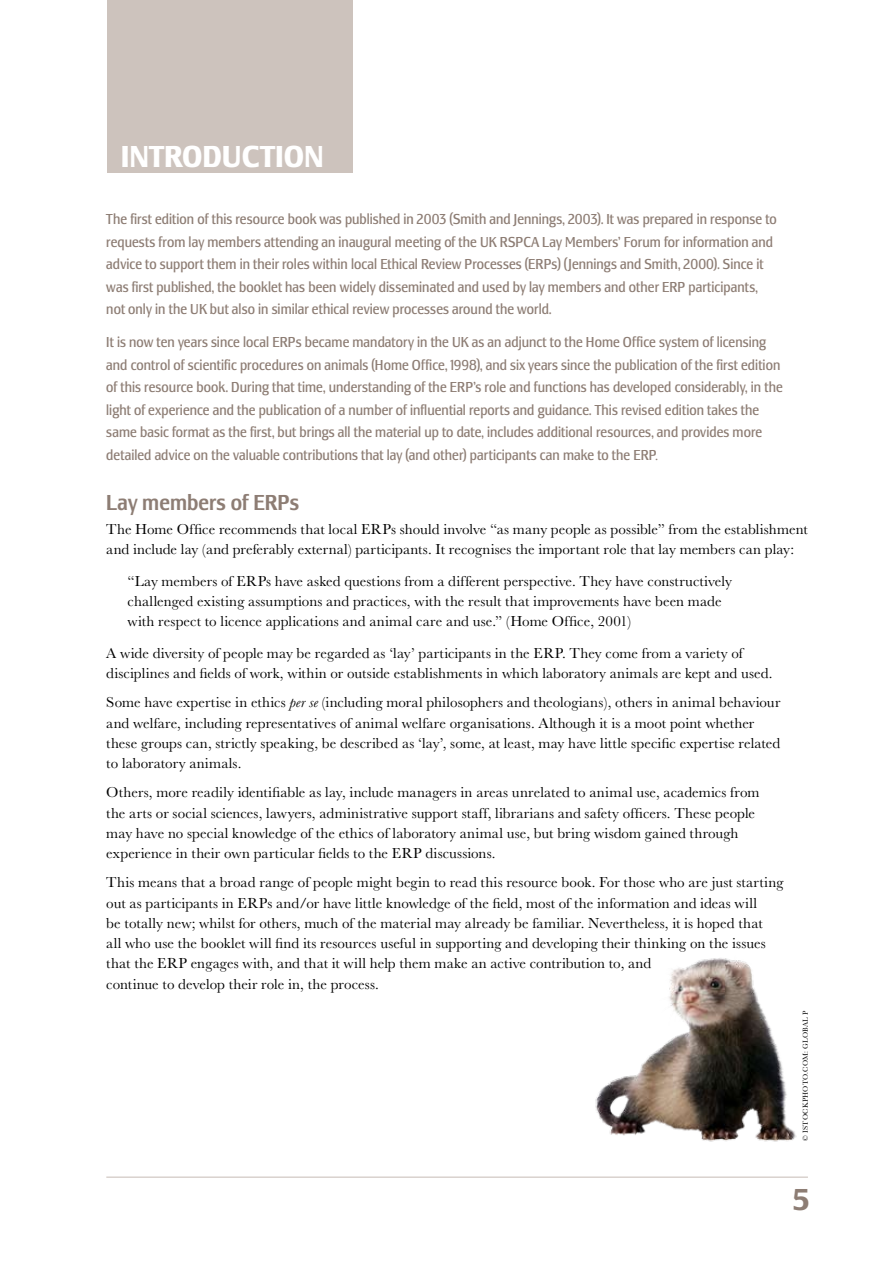
<style>
.page{position:relative;width:893px;height:1263px;background:#fff}
.page>*{position:absolute;margin:0;border:0;box-sizing:border-box;transform-origin:0 0}
.t1{font:700 condensed 31.5px "Lesmore";color:#fff}
.t2{font:700 condensed 31.5px "Lesmore";color:#8d7d74}
.t3{font:500 condensed 22.5px "Lesmore";letter-spacing:.005em;color:#8d7d74}
.t4{font:15px/20.2px "Baskerville";letter-spacing:.005em;color:#000}
.t5{font:condensed 15px/22.5px "Lesmore";letter-spacing:.005em;color:#8d7d74}
.t6{font:7.5px "Baskerville";letter-spacing:.03em;color:#000}
.s1{font-family:"Baskerville";font-stretch:normal}
.s2{font-style:italic}
</style>
<div class="page">
<hr style="left:106px;top:1176px;width:702px;height:2px;background:#cdc3bd">
<div style="left:107px;top:0;width:246px;height:173px;background:#cdc3bd"></div>
<img style="left:595px;top:958px;width:202px;height:184px">
<h1 class="t1" style="left:121px;top:138px;width:205px">INTRODUCTION</h1>
<p class="t5" style="left:106px;top:208px;width:672px">The first edition of this resource book was published in 2003 (Smith and Jennings, 2003). It was prepared in response to requests from lay members attending an inaugural meeting of the UK RSPCA Lay Members’ Forum for information and advice to support them in their roles within local Ethical Review Processes (ERPs) (Jennings and Smith, 2000). Since it was first published, the booklet has been widely disseminated and used by lay members and other ERP participants, not only in the UK but also in similar ethical review processes around the world.</p>
<p class="t5" style="left:106px;top:331px;width:678px">It is now ten years since local ERPs became mandatory in the UK as an adjunct to the Home Office system of licensing and control of scientific procedures on animals (Home Office, 1998), and six years since the publication of the first edition of this resource book. During that time, understanding of the ERP’s role and functions has developed considerably, in the light of experience and the publication of a number of influential reports and guidance. This revised edition takes the same basic format as the first, but brings all the material up to date, includes additional resources, and provides more detailed advice on the valuable contributions that lay (and other) participants can make to the ERP<span class="s1">.</span></p>
<h2 class="t3" style="left:106px;top:490px;width:195px">Lay members of ERPs</h2>
<p class="t4" style="left:106px;top:519px;width:703px">The Home Office recommends that local ERPs should involve “as many people as possible” from the establishment and include lay (and preferably external) participants. It recognises the important role that lay members can play:</p>
<p class="t4" style="left:128px;top:571px;width:606px">“Lay members of ERPs have asked questions from a different perspective. They have constructively challenged existing assumptions and practices, with the result that improvements have been made with respect to licence applications and animal care and use.” (Home Office, 2001)</p>
<p class="t4" style="left:106px;top:643px;width:668px">A wide diversity of people may be regarded as ‘lay’ participants in the ERP. They come from a variety of disciplines and fields of work, within or outside establishments in which laboratory animals are kept and used.</p>
<p class="t4" style="left:106px;top:692px;width:676px">Some have expertise in ethics <span class="s2">per se</span> (including moral philosophers and theologians), others in animal behaviour and welfare, including representatives of animal welfare organisations. Although it is a moot point whether these groups can, strictly speaking, be described as ‘lay’, some, at least, may have little specific expertise related to laboratory animals.</p>
<p class="t4" style="left:106px;top:782px;width:655px">Others, more readily identifiable as lay, include managers in areas unrelated to animal use, academics from the arts or social sciences, lawyers, administrative support staff, librarians and safety officers. These people may have no special knowledge of the ethics of laboratory animal use, but bring wisdom gained through experience in their own particular fields to the ERP discussions.</p>
<p class="t4" style="left:106px;top:872px;width:679px">This means that a broad range of people might begin to read this resource book. For those who are just starting out as participants in ERPs and/or have little knowledge of the field, most of the information and ideas will<br>be totally new; whilst for others, much of the material may already be familiar. Nevertheless, it is hoped that<br>all who use the booklet will find its resources useful in supporting and developing their thinking on the issues that the ERP engages with, and that it will help them make an active contribution to, and<br>continue to develop their role in, the process.</p>
<p class="t6" style="left:801px;top:1140px;width:131px;rotate:-90deg">© ISTOCKphoto.com: GLOBAL P</p>
<h1 class="t2" style="left:793px;top:1181px;width:18px">5</h1>
</div>
